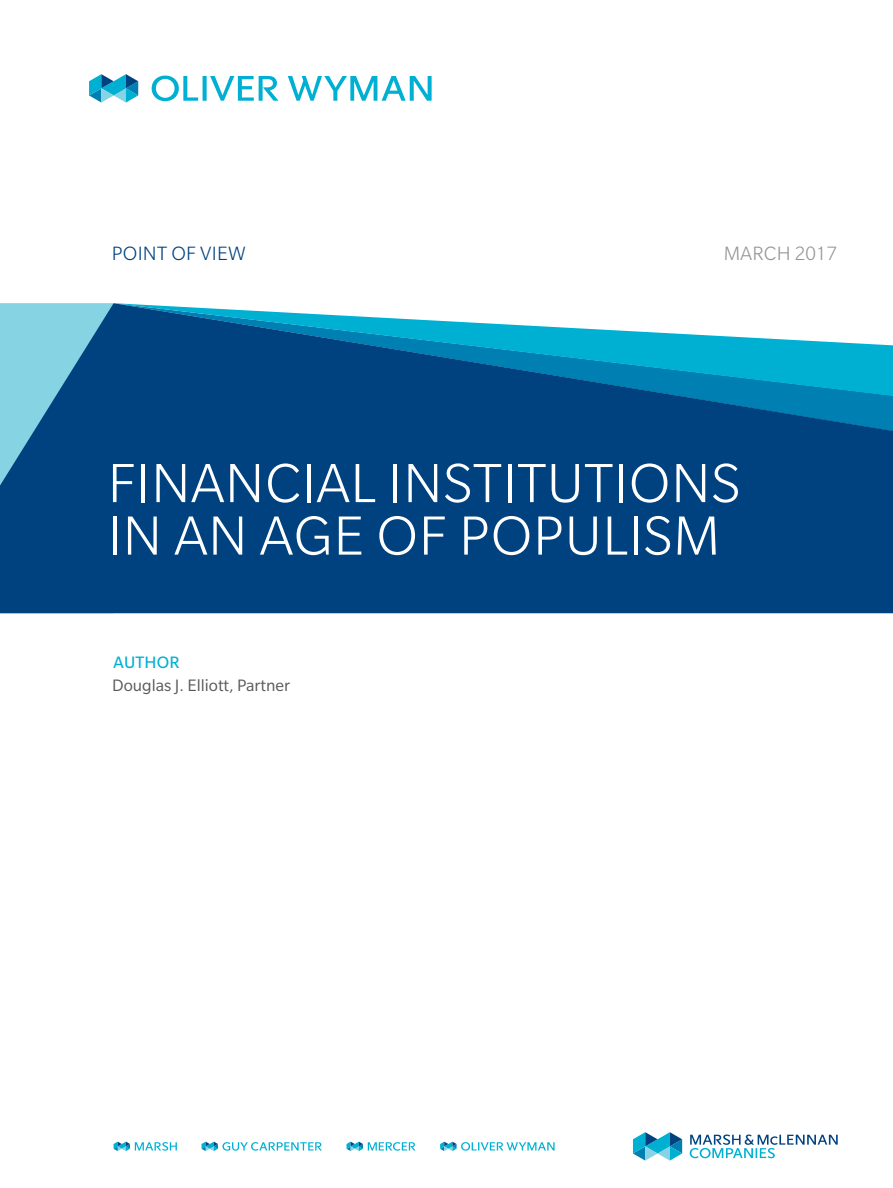
<style>
.page{position:relative;width:893px;height:1188px;background:#fff}
.page>*{position:absolute;margin:0;border:0;box-sizing:border-box;transform-origin:0 0}
.t1{font:300 60px/52.5px "Slate Pro";letter-spacing:.01em;color:#fff}
.t2{font:300 21px "Slate Pro";letter-spacing:.01em;color:#004280}
.t3{font:300 21px "Slate Pro";letter-spacing:.01em;color:#939598}
.t4{font:18px "Slate Pro";color:#58595b}
.t5{font:18px "Slate Pro";letter-spacing:.01em;color:#00b0d3}
</style>
<div class="page">
<svg style="left:0;top:303px;width:893px;height:310px;background:#145d93"></svg>
<svg style="left:89px;top:74px;width:49px;height:29px"></svg>
<svg style="left:288px;top:76px;width:144px;height:25px"></svg>
<svg style="left:152px;top:76px;width:126px;height:25px"></svg>
<svg style="left:690px;top:1135px;width:148px;height:23px"></svg>
<svg style="left:633px;top:1132px;width:49px;height:29px"></svg>
<svg style="left:114px;top:1142px;width:63px;height:9px"></svg>
<svg style="left:202px;top:1142px;width:120px;height:9px"></svg>
<svg style="left:347px;top:1142px;width:68px;height:9px"></svg>
<svg style="left:440px;top:1142px;width:115px;height:9px"></svg>
<p class="t2" style="left:112px;top:242px;width:135px">POINT OF VIEW</p>
<p class="t3" style="left:724px;top:242px;width:115px">MARCH 2017</p>
<p class="t1" style="left:108px;top:457px;width:634px">FINANCIAL INSTITUTIONS<br>IN AN AGE OF POPULISM</p>
<p class="t5" style="left:114px;top:653px;width:68px">AUTHOR</p>
<p class="t4" style="left:112px;top:676px;width:179px">Douglas J. Elliott, Partner</p>
</div>
